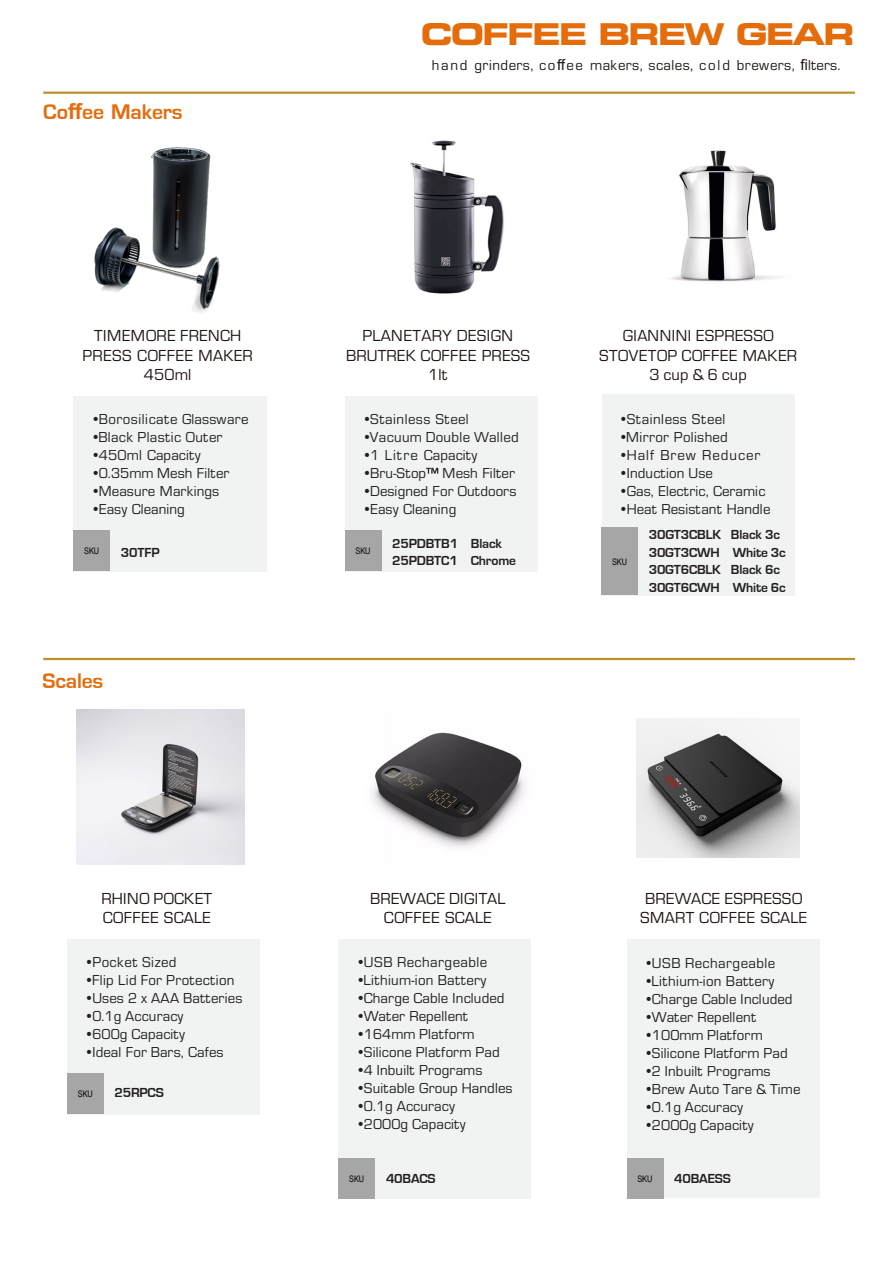
<style>
.page{position:relative;width:893px;height:1264px;background:#fff}
.page>*{position:absolute;margin:0;border:0;box-sizing:border-box;transform-origin:0 0}
.t1{font:30px "Eurostile LT Std Bold Ex 2";letter-spacing:-.06em;color:#e46c0a}
.t2{font:700 21.75px "Eurostile";letter-spacing:-.01em;color:#e46c0a}
.t3{font:16.5px/19.6px "Eurostile";letter-spacing:.01em;color:#221614;text-align:center}
.t4{font:15px "Eurostile";letter-spacing:.015em;color:#231f20}
.t5{font:15px "Eurostile";letter-spacing:.04em;color:#211614}
.t6{font:15px "Eurostile";letter-spacing:.035em;color:#231f20}
.t7{font:15px "Eurostile";letter-spacing:.07em;color:#231f20}
.t8{font:700 13.5px "Eurostile";letter-spacing:-.015em;color:#231f20}
.t9{font:9px "Arial Narrow";letter-spacing:-.005em;color:#000}
.s1{font-family:"Arial"}
</style>
<div class="page">
<hr style="left:43px;top:91px;width:811px;height:3px;background:#ba932f">
<img style="left:410px;top:140px;width:94px;height:154px">
<img style="left:669px;top:150px;width:111px;height:132px">
<img style="left:94px;top:147px;width:126px;height:165px">
<hr style="left:43px;top:657px;width:811px;height:3px;background:#ba932f">
<img style="left:76px;top:709px;width:169px;height:155px">
<img style="left:372px;top:732px;width:154px;height:116px">
<img style="left:636px;top:718px;width:163px;height:138px">
<div style="left:73px;top:396px;width:193px;height:176px;background:#f1f2f2"></div>
<div style="left:73px;top:530px;width:37px;height:41px;background:#a6a6a6"></div>
<div style="left:345px;top:396px;width:192px;height:176px;background:#f1f2f2"></div>
<div style="left:345px;top:530px;width:36px;height:41px;background:#a6a6a6"></div>
<img style="left:426px;top:467px;width:13px;height:7px">
<div style="left:602px;top:394px;width:193px;height:201px;background:#f1f2f2"></div>
<div style="left:601px;top:527px;width:37px;height:68px;background:#a6a6a6"></div>
<div style="left:67px;top:938px;width:193px;height:176px;background:#f1f2f2"></div>
<div style="left:67px;top:1072px;width:37px;height:41px;background:#a6a6a6"></div>
<div style="left:338px;top:939px;width:193px;height:259px;background:#f1f2f2"></div>
<div style="left:338px;top:1158px;width:37px;height:40px;background:#a6a6a6"></div>
<div style="left:626px;top:939px;width:193px;height:258px;background:#f1f2f2"></div>
<div style="left:626px;top:1157px;width:37px;height:41px;background:#a6a6a6"></div>
<p class="t2" style="left:43px;top:100px;width:141px">Co<span class="s1">ff</span>ee Makers</p>
<p class="t3" style="left:94px;top:325px;width:148px">TIMEMORE FRENCH</p>
<p class="t3" style="left:82px;top:344px;width:172px">PRESS COFFEE MAKER</p>
<p class="t3" style="left:144px;top:364px;width:49px">450ml</p>
<p class="t4" style="left:91px;top:409px;width:159px">•Borosilicate Glassware</p>
<p class="t4" style="left:91px;top:427px;width:133px">•Black Plastic Outer</p>
<p class="t4" style="left:91px;top:445px;width:111px">•450ml Capacity</p>
<p class="t4" style="left:91px;top:463px;width:140px">•0.35mm Mesh Filter</p>
<p class="t4" style="left:91px;top:481px;width:130px">•Measure Markings</p>
<p class="t4" style="left:91px;top:499px;width:96px">•Easy Cleaning</p>
<p class="t9" style="left:84px;top:544px;width:17px">SKU</p>
<p class="t8" style="left:121px;top:544px;width:40px">30TFP</p>
<p class="t2" style="left:43px;top:669px;width:62px">Scales</p>
<p class="t3" style="left:101px;top:887px;width:112px">RHINO POCKET</p>
<p class="t3" style="left:103px;top:907px;width:110px">COFFEE SCALE</p>
<p class="t4" style="left:84px;top:951px;width:94px">•Pocket Sized</p>
<p class="t4" style="left:84px;top:969px;width:152px">•Flip Lid For Protection</p>
<p class="t4" style="left:84px;top:987px;width:160px">•Uses 2 x AAA Batteries</p>
<p class="t4" style="left:84px;top:1005px;width:101px">•0.1g Accuracy</p>
<p class="t4" style="left:84px;top:1023px;width:102px">•600g Capacity</p>
<p class="t4" style="left:84px;top:1041px;width:141px">•Ideal For Bars, Cafes</p>
<p class="t9" style="left:78px;top:1086px;width:17px">SKU</p>
<p class="t8" style="left:114px;top:1084px;width:51px">25RPCS</p>
<h2 class="t1" style="left:421px;top:13px;width:435px">COFFEE BREW GEAR</h2>
<h2 class="t5" style="left:432px;top:54px;width:410px">hand grinders, co<span class="s1">ff</span>ee makers, scales, cold brewers, <span class="s1">fi</span>lters.</h2>
<p class="t3" style="left:346px;top:325px;width:185px">PLANETARY DESIGN<br>BRUTREK COFFEE PRESS</p>
<p class="t3" style="left:428px;top:364px;width:21px">1lt</p>
<p class="t6" style="left:362px;top:409px;width:108px">•Stainless Steel</p>
<p class="t4" style="left:362px;top:427px;width:158px">•Vacuum Double Walled</p>
<p class="t4" style="left:362px;top:445px;width:117px">•1 Litre Capacity</p>
<p class="t4" style="left:362px;top:463px;width:154px">•Bru-Stop Mesh Filter</p>
<p class="t4" style="left:362px;top:481px;width:156px">•Designed For Outdoors</p>
<p class="t4" style="left:362px;top:499px;width:96px">•Easy Cleaning</p>
<p class="t9" style="left:355px;top:544px;width:17px">SKU</p>
<p class="t8" style="left:392px;top:535px;width:111px">25PDBTB1 Black</p>
<p class="t8" style="left:392px;top:553px;width:125px">25PDBTC1 Chrome</p>
<p class="t3" style="left:623px;top:325px;width:152px">GIANNINI ESPRESSO</p>
<p class="t3" style="left:599px;top:344px;width:199px">STOVETOP COFFEE MAKER</p>
<p class="t3" style="left:649px;top:364px;width:99px">3 cup &amp; 6 cup</p>
<p class="t6" style="left:618px;top:408px;width:108px">•Stainless Steel</p>
<p class="t4" style="left:618px;top:426px;width:111px">•Mirror Polished</p>
<p class="t7" style="left:618px;top:444px;width:143px">•Half Brew Reducer</p>
<p class="t4" style="left:618px;top:462px;width:96px">•Induction Use</p>
<p class="t4" style="left:618px;top:480px;width:148px">•Gas, Electric, Ceramic</p>
<p class="t4" style="left:618px;top:498px;width:153px">•Heat Resistant Handle</p>
<p class="t9" style="left:612px;top:554px;width:17px">SKU</p>
<p class="t8" style="left:648px;top:527px;width:133px">30GT3CBLK Black 3c</p>
<p class="t8" style="left:648px;top:544px;width:138px">30GT3CWH White 3c</p>
<p class="t8" style="left:648px;top:562px;width:133px">30GT6CBLK Black 6c</p>
<p class="t8" style="left:648px;top:580px;width:138px">30GT6CWH White 6c</p>
<p class="t3" style="left:370px;top:887px;width:137px">BREWACE DIGITAL</p>
<p class="t3" style="left:384px;top:907px;width:110px">COFFEE SCALE</p>
<p class="t3" style="left:645px;top:887px;width:159px">BREWACE ESPRESSO</p>
<p class="t3" style="left:640px;top:907px;width:168px">SMART COFFEE SCALE</p>
<p class="t4" style="left:356px;top:951px;width:133px">•USB Rechargeable</p>
<p class="t4" style="left:356px;top:969px;width:132px">•Lithium-ion Battery</p>
<p class="t4" style="left:356px;top:987px;width:150px">•Charge Cable Included</p>
<p class="t4" style="left:356px;top:1005px;width:113px">•Water Repellent</p>
<p class="t4" style="left:356px;top:1023px;width:120px">•164mm Platform</p>
<p class="t4" style="left:356px;top:1041px;width:145px">•Silicone Platform Pad</p>
<p class="t4" style="left:356px;top:1059px;width:128px">•4 Inbuilt Programs</p>
<p class="t4" style="left:356px;top:1077px;width:158px">•Suitable Group Handles</p>
<p class="t4" style="left:356px;top:1095px;width:101px">•0.1g Accuracy</p>
<p class="t4" style="left:356px;top:1113px;width:111px">•2000g Capacity</p>
<p class="t4" style="left:643px;top:952px;width:133px">•USB Rechargeable</p>
<p class="t4" style="left:643px;top:970px;width:132px">•Lithium-ion Battery</p>
<p class="t4" style="left:643px;top:988px;width:150px">•Charge Cable Included</p>
<p class="t4" style="left:643px;top:1006px;width:113px">•Water Repellent</p>
<p class="t4" style="left:643px;top:1024px;width:120px">•100mm Platform</p>
<p class="t4" style="left:643px;top:1042px;width:145px">•Silicone Platform Pad</p>
<p class="t4" style="left:643px;top:1060px;width:128px">•2 Inbuilt Programs</p>
<p class="t4" style="left:643px;top:1078px;width:158px">•Brew Auto Tare &amp; Time</p>
<p class="t4" style="left:643px;top:1096px;width:101px">•0.1g Accuracy</p>
<p class="t4" style="left:643px;top:1114px;width:111px">•2000g Capacity</p>
<p class="t9" style="left:349px;top:1172px;width:17px">SKU</p>
<p class="t8" style="left:386px;top:1170px;width:51px">40BACS</p>
<p class="t9" style="left:637px;top:1171px;width:17px">SKU</p>
<p class="t8" style="left:674px;top:1170px;width:58px">40BAESS</p>
</div>
